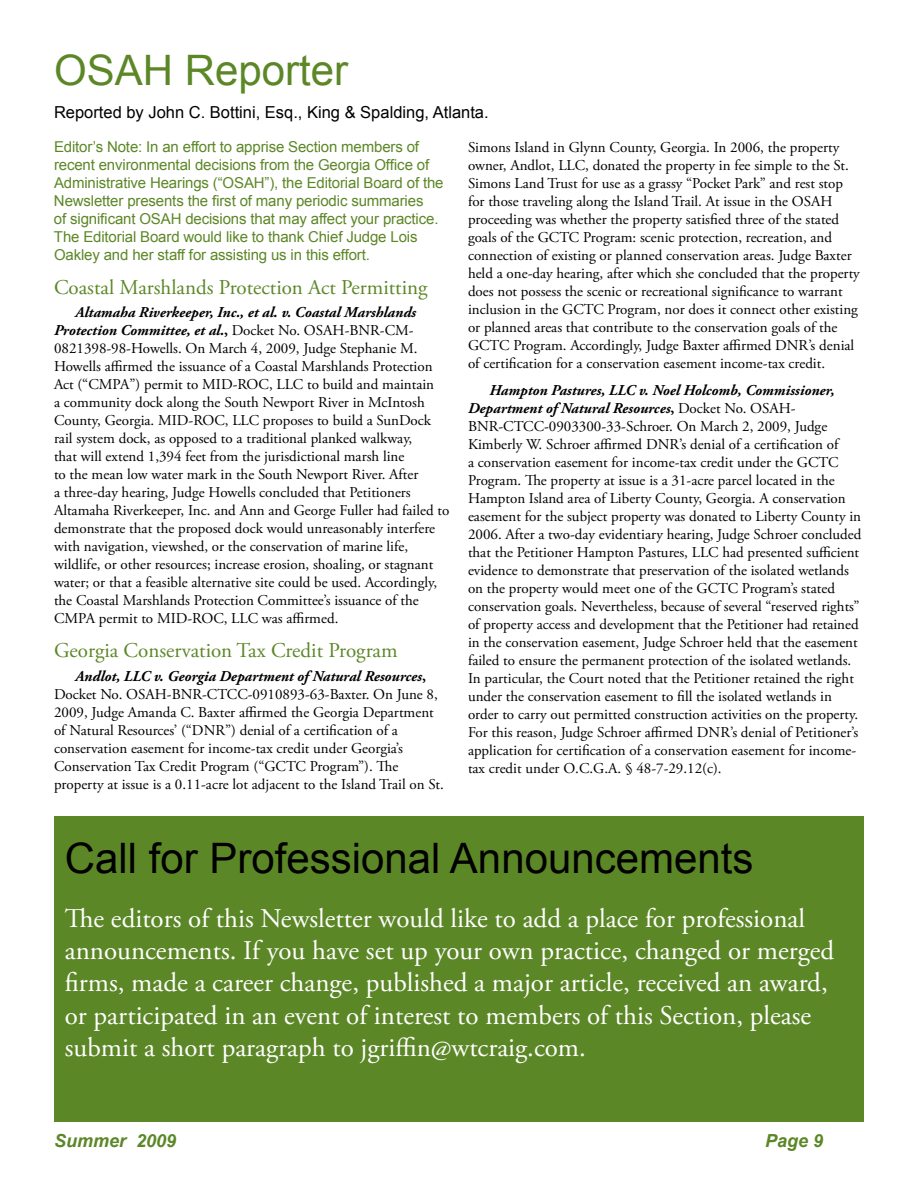
<style>
.page{position:relative;width:918px;height:1188px;background:#fff}
.page>*{position:absolute;margin:0;border:0;box-sizing:border-box;transform-origin:0 0}
.t1{font:42px "Arial";color:#000}
.t2{font:42px "Arial";color:#5c8727}
.t3{font:27px/32.4px "Adobe Garamond Pro";color:#fff}
.t4{font:21px "Adobe Garamond Pro";color:#5c8727}
.t5{font:italic 700 18px "Arial";color:#5c8727}
.t6{font:16.5px "Arial";color:#000}
.t7{font:15px/18px "Adobe Garamond Pro";color:#000}
.t8{font:15px/18px "Arial";letter-spacing:-.01em;color:#5c8727}
.s1{font-weight:700;font-style:italic}
.s2{font-weight:700}
</style>
<div class="page">
<hr style="left:54px;top:1119px;width:810px;height:3px;background:#5c8727">
<div style="left:54px;top:816px;width:810px;height:304px;background:#5c8727"></div>
<h1 class="t2" style="left:54px;top:42px;width:296px">OSAH Reporter</h1>
<p class="t6" style="left:54px;top:101px;width:436px">Reported by John C. Bottini, Esq., King &amp; Spalding, Atlanta.</p>
<p class="t8" style="left:54px;top:138px;width:391px">Editor’s Note: I n an effort to apprise Section members of recent environmental decisions from the Georgia Office of Administrative Hearings (“OSAH”), the Editorial Board of the Newsletter presents the first of many periodic summaries<br>of significant OSAH decisions that may affect your practice.<br>The Editorial Board would like to thank Chief Judge Lois Oakley and her staff for assisting us in this effort.</p>
<h3 class="t4" style="left:54px;top:275px;width:375px">Coastal Marshlands Protection Act Permitting</h3>
<p class="t7" style="left:54px;top:304px;width:397px;text-indent:22px"><span class="s1">Altamaha Riverkeeper, Inc., et al. v. Coastal Marshlands Protection Committee, et al.</span><span class="s2">,</span> Docket No. OSAH-BNR-CM-0821398-98-Howells. On March 4, 2009, Judge Stephanie M.<br>Howells affirmed the issuance of a Coastal Marshlands Protection Act (“CMPA”) permit to MID-ROC, LLC to build and maintain<br>a community dock along the South Newport River in McIntosh County, Georgia. MID-ROC, LLC proposes to build a SunDock rail system dock, as opposed to a traditional planked walkway,<br>that will extend 1,394 feet from the jurisdictional marsh line<br>to the mean low water mark in the South Newport River. After<br>a three-day hearing, Judge Howells concluded that Petitioners Altamaha Riverkeeper, Inc. and Ann and George Fuller had failed to demonstrate that the proposed dock would unreasonably interfere with navigation, viewshed, or the conservation of marine life, wildlife, or other resources; increase erosion, shoaling, or stagnant water; or that a feasible alternative site could be used. Accordingly, the Coastal Marshlands Protection Committee’s issuance of the CMPA permit to MID-ROC, LLC was affirmed.</p>
<h3 class="t4" style="left:54px;top:638px;width:345px">Georgia Conservation Tax Credit Program</h3>
<p class="t7" style="left:54px;top:667px;width:391px;text-indent:22px"><span class="s1">Andlot, LLC v. Georgia Department of Natural Resources</span><span class="s2">, </span>Docket No. OSAH-BNR-CTCC-0910893-63-Baxter. On June 8, 2009, Judge Amanda C. Baxter affirmed the Georgia Department of Natural Resources’ (“DNR”) denial of a certification of a conservation easement for income-tax credit under Georgia’s Conservation Tax Credit Program (“GCTC Program”). The property at issue is a 0.11-acre lot adjacent to the Island Trail on St.</p>
<p class="t7" style="left:468px;top:139px;width:393px">Simons Island in Glynn County, Georgia. In 2006, the property owner, Andlot, LLC, donated the property in fee simple to the St.<br>Simons Land Trust for use as a grassy “Pocket Park” and rest stop for those traveling along the Island Trail. At issue in the OSAH proceeding was whether the property satisfied three of the stated goals of the GCTC Program: scenic protection, recreation, and connection of existing or planned conservation areas. Judge Baxter held a one-day hearing, after which she concluded that the property does not possess the scenic or recreational significance to warrant inclusion in the GCTC Program, nor does it connect other existing or planned areas that contribute to the conservation goals of the GCTC Program. Accordingly, Judge Baxter affirmed DNR’s denial of certification for a conservation easement income-tax credit.</p>
<p class="t7" style="left:468px;top:382px;width:395px;text-indent:22px"><span class="s1">Hampton Pastures, LLC v. Noel Holcomb, Commissioner, Department of Natural Resources</span><span class="s2">,</span> Docket No. OSAH-BNR-CTCC-0903300-33-Schroer. On March 2, 2009, Judge Kimberly W. Schroer affirmed DNR’s denial of a certification of<br>a conservation easement for income-tax credit under the GCTC Program. The property at issue is a 31-acre parcel located in the Hampton Island area of Liberty County, Georgia. A conservation easement for the subject property was donated to Liberty County in 2006. After a two-day evidentiary hearing, Judge Schroer concluded that the Petitioner Hampton Pastures, LLC had presented sufficient evidence to demonstrate that preservation of the isolated wetlands on the property would meet one of the GCTC Program’s stated conservation goals. Nevertheless, because of several “reserved rights” of property access and development that the Petitioner had retained in the conservation easement, Judge Schroer held that the easement failed to ensure the permanent protection of the isolated wetlands.<br>In particular, the Court noted that the Petitioner retained the right under the conservation easement to fill the isolated wetlands in order to carry out permitted construction activities on the property.<br>For this reason, Judge Schroer affirmed DNR’s denial of Petitioner’s application for certification of a conservation easement for income&shy;tax credit under O.C.G.A. § 48-7-29.12(c).</p>
<h1 class="t1" style="left:65px;top:830px;width:690px">Call for Professional Announcements</h1>
<p class="t3" style="left:65px;top:903px;width:771px">The editors of this Newsletter would like to add a place for professional announcements. If you have set up your own practice, changed or merged firms, made a career change, published a major article, received an award, or participated in an event of interest to members of this Section, please submit a short paragraph to jgriffin@wtcraig.com.</p>
<p class="t5" style="left:54px;top:1129px;width:124px">Summer 2009</p>
<p class="t5" style="left:765px;top:1129px;width:60px">Page 9</p>
</div>
